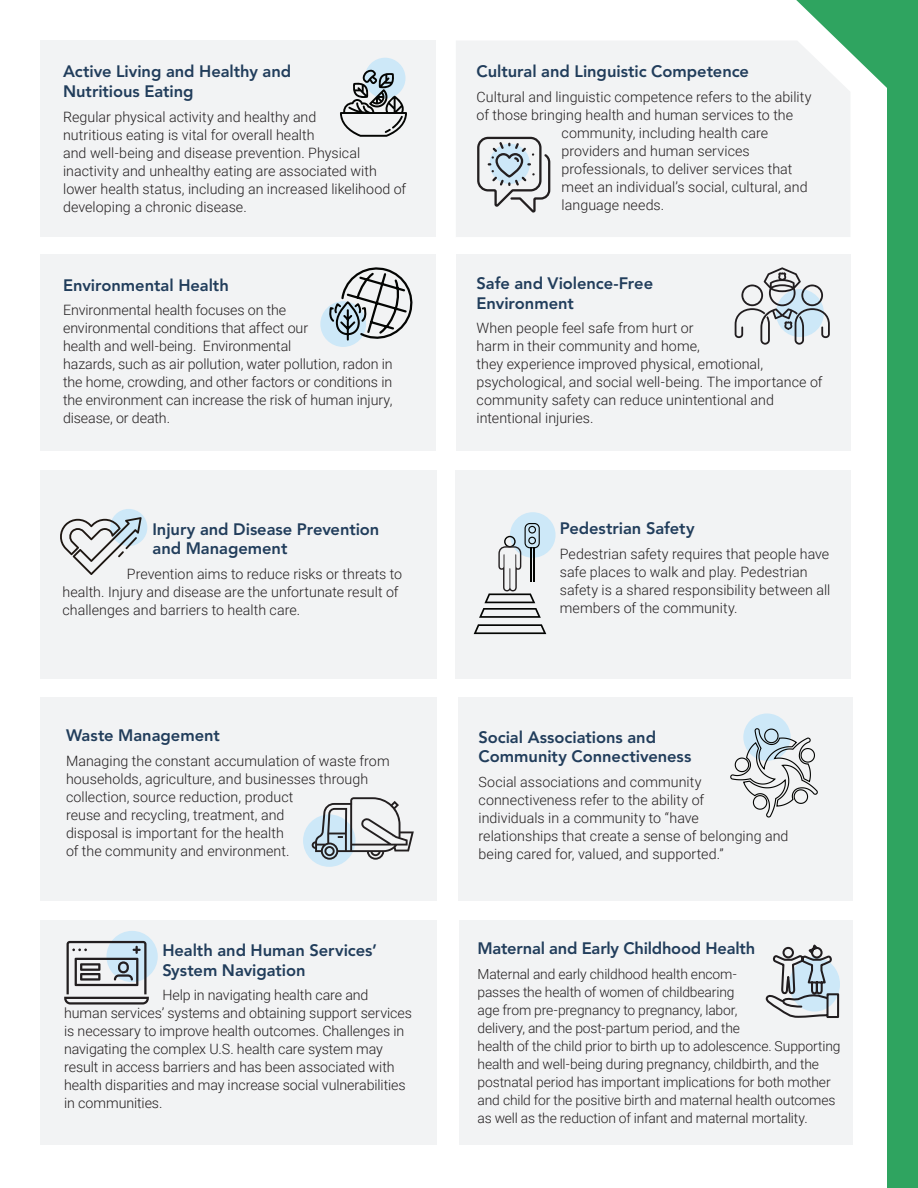
<style>
.page{position:relative;width:918px;height:1188px;background:#fff}
.page>*{position:absolute;margin:0;border:0;box-sizing:border-box;transform-origin:0 0}
.t1{font:800 16.5px/19.5px "Avenir LT Std";letter-spacing:-.005em;color:#213d5b}
.t2{font:300 14.25px/18px "Roboto";color:#231f20}
.t3{font:300 13.8px/18px "Roboto";letter-spacing:-.01em;color:#231f20}
</style>
<div class="page">
<div style="left:40px;top:40px;width:396px;height:197px;background:#f2f3f4"></div>
<div style="left:887px;top:0;width:31px;height:1188px;background:#2fa460"></div>
<svg style="left:796px;top:0;width:91px;height:88px"></svg>
<div style="left:456px;top:40px;width:394px;height:197px;background:#f2f3f4"></div>
<svg style="left:476px;top:136px;width:76px;height:77px"></svg>
<div style="left:40px;top:920px;width:397px;height:224px;background:#f2f3f4"></div>
<div style="left:106px;top:931px;width:52px;height:51px;background:#cde8f8;border-radius:50%"></div>
<svg style="left:64px;top:941px;width:85px;height:64px"></svg>
<div style="left:365px;top:58px;width:40px;height:41px;background:#cde8f8;border-radius:50%"></div>
<svg style="left:340px;top:69px;width:67px;height:68px"></svg>
<div style="left:40px;top:470px;width:396px;height:208px;background:#f2f3f4"></div>
<div style="left:459px;top:920px;width:393px;height:224px;background:#f2f3f4"></div>
<svg style="left:765px;top:944px;width:75px;height:74px"></svg>
<div style="left:456px;top:255px;width:394px;height:196px;background:#f2f3f4"></div>
<svg style="left:735px;top:267px;width:95px;height:78px"></svg>
<div style="left:456px;top:470px;width:395px;height:208px;background:#f2f3f4"></div>
<div style="left:510px;top:512px;width:46px;height:46px;background:#cde8f8;border-radius:50%"></div>
<svg style="left:479px;top:523px;width:62px;height:95px"></svg>
<svg style="left:474px;top:624px;width:72px;height:10px"></svg>
<div style="left:40px;top:697px;width:397px;height:203px;background:#f2f3f4"></div>
<div style="left:40px;top:255px;width:396px;height:196px;background:#f2f3f4"></div>
<div style="left:458px;top:697px;width:394px;height:203px;background:#f2f3f4"></div>
<div style="left:320px;top:301px;width:46px;height:46px;background:#cde8f8;border-radius:50%"></div>
<svg style="left:329px;top:267px;width:84px;height:77px"></svg>
<div style="left:743px;top:714px;width:48px;height:47px;background:#cde8f8;border-radius:50%"></div>
<svg style="left:730px;top:728px;width:88px;height:90px"></svg>
<div style="left:303px;top:814px;width:52px;height:53px;background:#cde8f8;border-radius:50%"></div>
<svg style="left:312px;top:797px;width:102px;height:63px"></svg>
<div style="left:110px;top:509px;width:37px;height:37px;background:#cde8f8;border-radius:50%"></div>
<svg style="left:60px;top:517px;width:82px;height:58px"></svg>
<p class="t1" style="left:63px;top:62px;width:230px">Active Living and Healthy and<br>Nutritious Eating</p>
<p class="t2" style="left:63px;top:107px;width:345px">Regular physical activity and healthy and<br>nutritious eating is vital for overall health<br>and well-being and disease prevention. Physical inactivity and unhealthy eating are associated with lower health status, including an increased likelihood of developing a chronic disease.</p>
<p class="t1" style="left:63px;top:275px;width:167px">Environmental Health</p>
<p class="t2" style="left:63px;top:301px;width:331px">Environmental health focuses on the<br>environmental conditions that affect our<br>health and well-being. Environmental<br>hazards, such as air pollution, water pollution, radon in the home, crowding, and other factors or conditions in the environment can increase the risk of human injury, disease, or death.</p>
<p class="t1" style="left:152px;top:519px;width:228px">Injury and Disease Prevention and Management</p>
<p class="t2" style="left:62px;top:564px;width:341px;text-indent:64px">Prevention aims to reduce risks or threats to health. Injury and disease are the unfortunate result of challenges and barriers to health care.</p>
<p class="t1" style="left:66px;top:726px;width:155px">Waste Management</p>
<p class="t2" style="left:66px;top:751px;width:325px">Managing the constant accumulation of waste from households, agriculture, and businesses through collection, source reduction, product<br>reuse and recycling, treatment, and<br>disposal is important for the health<br>of the community and environment.</p>
<p class="t1" style="left:162px;top:941px;width:216px">Health and Human Services’<br>System Navigation</p>
<p class="t2" style="left:64px;top:986px;width:349px;text-indent:98px">Help in navigating health care and human services’ systems and obtaining support services is necessary to improve health outcomes. Challenges in navigating the complex U.S. health care system may result in access barriers and has been associated with health disparities and may increase social vulnerabilities in communities.</p>
<p class="t1" style="left:477px;top:62px;width:274px">Cultural and Linguistic Competence</p>
<p class="t2" style="left:477px;top:88px;width:337px">Cultural and linguistic competence refers to the ability</p>
<p class="t2" style="left:477px;top:106px;width:318px">of those bringing health and human services to the</p>
<p class="t2" style="left:562px;top:124px;width:208px">community, including health care</p>
<p class="t2" style="left:562px;top:142px;width:190px">providers and human services</p>
<p class="t2" style="left:562px;top:160px;width:232px">professionals, to deliver services that</p>
<p class="t2" style="left:562px;top:178px;width:248px">meet an individual’s social, cultural, and</p>
<p class="t2" style="left:562px;top:196px;width:104px">language needs.</p>
<p class="t1" style="left:477px;top:274px;width:178px">Safe and Violence-Free<br>Environment</p>
<p class="t2" style="left:477px;top:319px;width:348px">When people feel safe from hurt or<br>harm in their community and home,<br>they experience improved physical, emotional, psychological, and social well-being. The importance of community safety can reduce unintentional and intentional injuries.</p>
<p class="t1" style="left:560px;top:519px;width:136px">Pedestrian Safety</p>
<p class="t2" style="left:560px;top:545px;width:272px">Pedestrian safety requires that people have safe places to walk and play. Pedestrian safety is a shared responsibility between all members of the community.</p>
<p class="t1" style="left:479px;top:727px;width:214px">Social Associations and<br>Community Connectiveness</p>
<p class="t2" style="left:479px;top:772px;width:311px">Social associations and community connectiveness refer to the ability of<br>individuals in a community to “have<br>relationships that create a sense of belonging and being cared for, valued, and supported.”</p>
<p class="t1" style="left:478px;top:939px;width:279px">Maternal and Early Childhood Health</p>
<p class="t3" style="left:478px;top:964px;width:364px">Maternal and early childhood health encom-<br>passes the health of women of childbearing<br>age from pre-pregnancy to pregnancy, labor,<br>delivery, and the post-partum period, and the<br>health of the child prior to birth up to adolescence. Supporting health and well-being during pregnancy, childbirth, and the postnatal period has important implications for both mother and child for the positive birth and maternal health outcomes as well as the reduction of infant and maternal mortality.</p>
</div>
